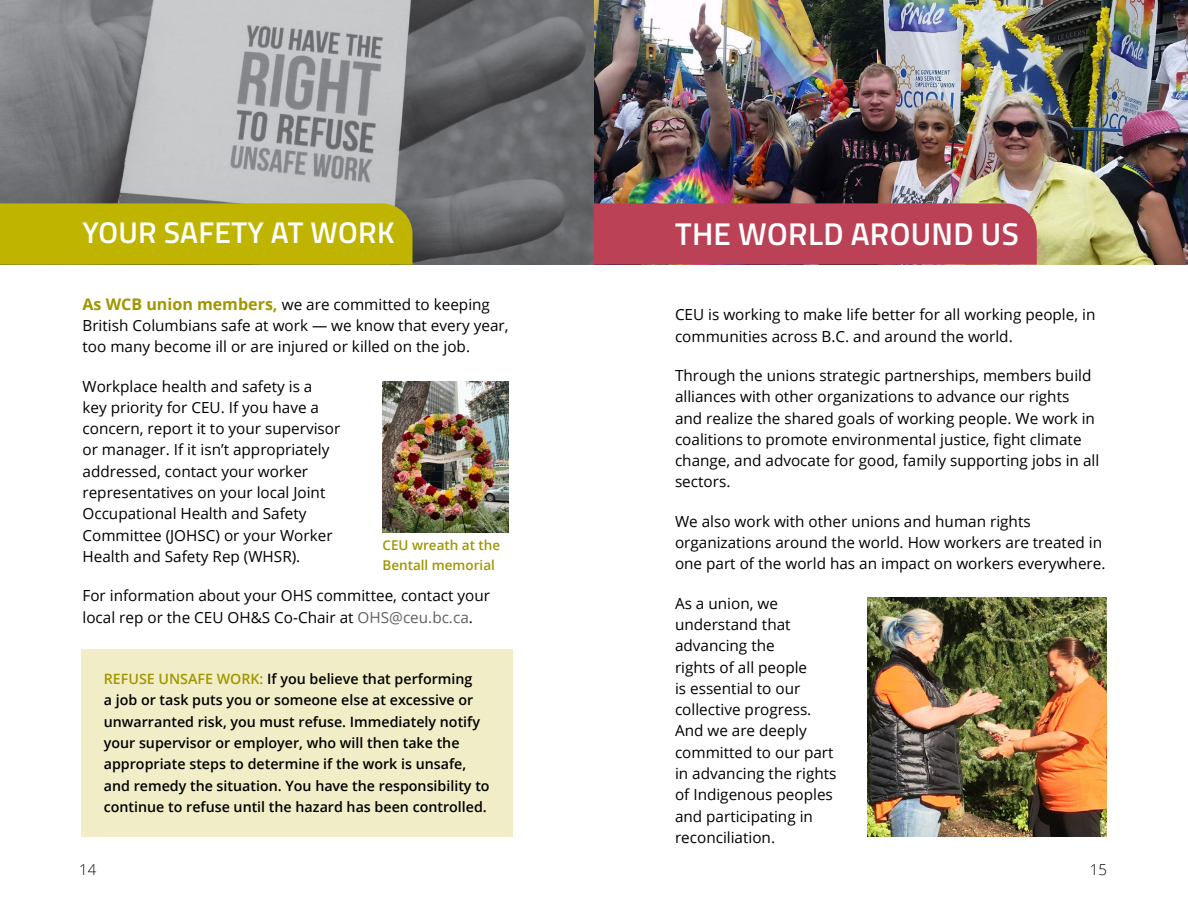
<style>
.page{position:relative;width:1188px;height:918px;background:#fff}
.page>*{position:absolute;margin:0;border:0;box-sizing:border-box;transform-origin:0 0}
.t1{font:600 31.5px "Titillium Web";letter-spacing:.01em;color:#fff}
.t2{font:600 30px "Titillium Web";letter-spacing:.01em;color:#fff}
.t3{font:15.3px/21.3px "Open Sans";color:#000}
.t4{font:300 15px "Open Sans";color:#000}
.t5{font:600 14.25px/21.3px "Open Sans";color:#000}
.t6{font:600 13.5px/19.5px "Open Sans";color:#9f9600}
.s1{font-weight:700;font-size:16.05px;color:#9f9600}
.s2{color:#616161}
.s3{color:#9f9600}
</style>
<div class="page">
<div style="left:81px;top:649px;width:432px;height:187px;background:#f1eec7"></div>
<img style="left:0;top:0;width:1188px;height:265px">
<div style="left:0;top:203px;width:412px;height:62px;background:#bfb400"></div>
<img style="left:382px;top:381px;width:126px;height:152px">
<div style="left:594px;top:203px;width:443px;height:62px;background:#bb4256"></div>
<img style="left:867px;top:598px;width:240px;height:239px">
<h2 class="t2" style="left:83px;top:210px;width:313px">YOUR SAFETY AT WORK</h2>
<p class="t3" style="left:82px;top:293px;width:428px"><span class="s1">As WCB union members,</span> we are committed to keeping<br>British Columbians safe at work — we know that every year, too many become ill or are injured or killed on the job.</p>
<p class="t3" style="left:83px;top:375px;width:259px">Workplace health and safety is a key priority for CEU. If you have a concern, report it to your supervisor or manager. If it isn’t appropriately addressed, contact your worker representatives on your local Joint Occupational Health and Safety Committee (JOHSC) or your Worker Health and Safety Rep (WHSR).</p>
<p class="t3" style="left:83px;top:585px;width:409px">For information about your OHS committee, contact your local rep or the CEU OH&amp;S Co-Chair at <span class="s2">OHS@ceu.bc.ca</span>.</p>
<p class="t6" style="left:382px;top:535px;width:119px">CEU wreath at the<br>Bentall memorial</p>
<p class="t5" style="left:104px;top:668px;width:387px"><span class="s3">REFUSE UNSAFE WORK:</span> If you believe that performing<br>a job or task puts you or someone else at excessive or unwarranted risk, you must refuse. Immediately notify your supervisor or employer, who will then take the appropriate steps to determine if the work is unsafe, and remedy the situation. You have the responsibility to continue to refuse until the hazard has been controlled.</p>
<h1 class="t1" style="left:675px;top:210px;width:345px">THE WORLD AROUND US</h1>
<p class="t3" style="left:675px;top:304px;width:422px">CEU is working to make life better for all working people, in communities across B.C. and around the world.</p>
<p class="t3" style="left:675px;top:364px;width:426px">Through the unions strategic partnerships, members build alliances with other organizations to advance our rights and realize the shared goals of working people. We work in coalitions to promote environmental justice, fight climate change, and advocate for good, family supporting jobs in all sectors.</p>
<p class="t3" style="left:675px;top:510px;width:432px">We also work with other unions and human rights organizations around the world. How workers are treated in one part of the world has an impact on workers everywhere.</p>
<p class="t3" style="left:675px;top:592px;width:163px">As a union, we understand that advancing the<br>rights of all people<br>is essential to our collective progress.<br>And we are deeply committed to our part in advancing the rights of Indigenous peoples and participating in reconciliation.</p>
<p class="t4" style="left:79px;top:860px;width:19px">14</p>
<p class="t4" style="left:1090px;top:860px;width:19px">15</p>
</div>
